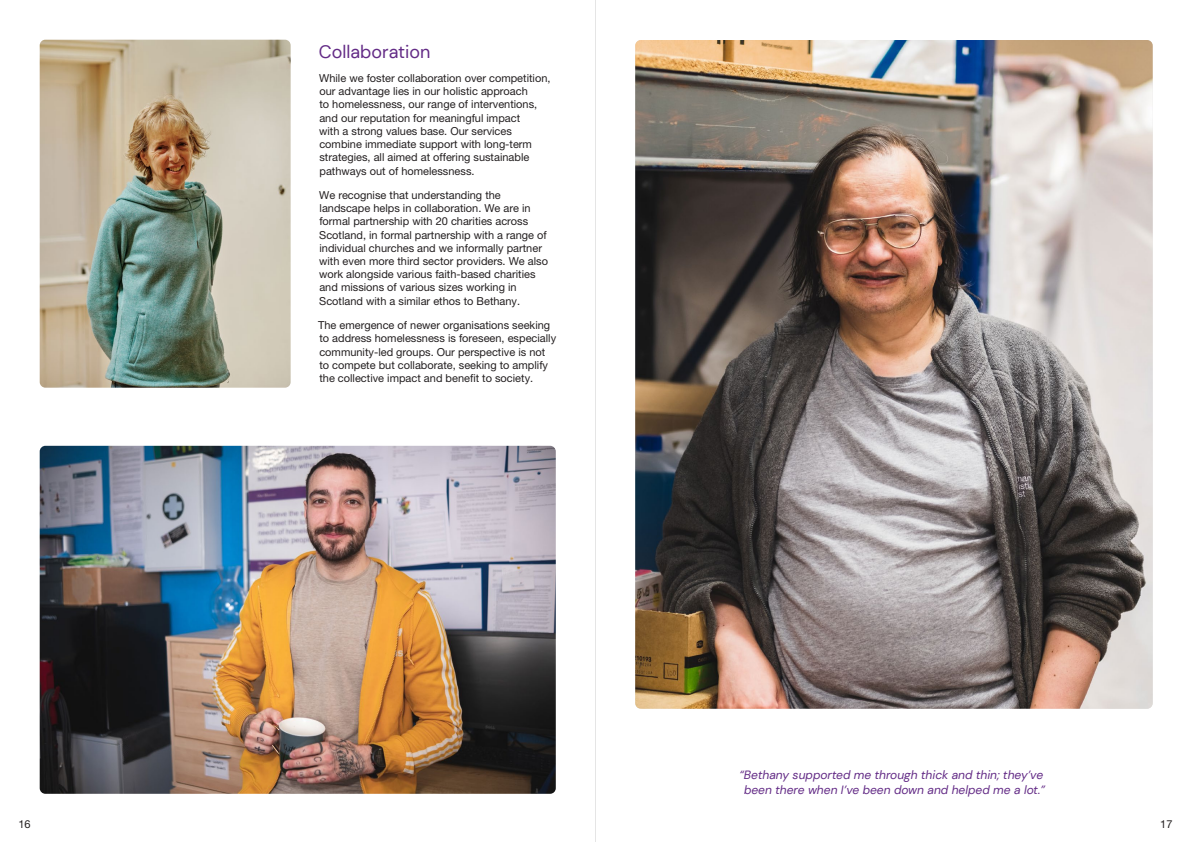
<style>
.page{position:relative;width:1191px;height:842px;background:#fff}
.page>*{position:absolute;margin:0;border:0;box-sizing:border-box;transform-origin:0 0}
.Sub_Header{font:18px "DM Sans";color:#632b86}
.Pull_Quotes{font:italic 12px/14.4px "DM Sans";color:#632b86;text-align:center}
.Body_Regular{font:11px/13.2px "Helvetica Neue LT Pro";color:#231f20}
</style>
<div class="page">
<img style="left:40px;top:40px;width:251px;height:348px">
<img style="left:40px;top:446px;width:516px;height:348px">
<img style="left:635px;top:40px;width:517px;height:669px">
<hr style="left:595px;top:0;width:1px;height:842px;background:#e5e5e5">
<p class="Sub_Header" style="left:319px;top:40px;width:113px">Collaboration</p>
<p class="Body_Regular" style="left:319px;top:71px;width:233px">While we foster collaboration over competition, our advantage lies in our holistic approach<br>to homelessness, our range of interventions, and our reputation for meaningful impact<br>with a strong values base. Our services combine immediate support with long-term strategies, all aimed at offering sustainable pathways out of homelessness.</p>
<p class="Body_Regular" style="left:319px;top:188px;width:230px">We recognise that understanding the landscape helps in collaboration. We are in formal partnership with 20 charities across Scotland, in formal partnership with a range of individual churches and we informally partner with even more third sector providers. We also work alongside various faith-based charities and missions of various sizes working in Scotland with a similar ethos to Bethany.</p>
<p class="Body_Regular" style="left:318px;top:318px;width:240px">The emergence of newer organisations seeking to address homelessness is foreseen, especially community-led groups. Our perspective is not to compete but collaborate, seeking to amplify the collective impact and benefit to society.</p>
<p class="Pull_Quotes" style="left:739px;top:768px;width:307px">“Bethany supported me through thick and thin; they’ve been there when I’ve been down and helped me a lot.”</p>
<p class="Body_Regular" style="left:18px;top:817px;width:14px">16</p>
<p class="Body_Regular" style="left:1160px;top:817px;width:14px">17</p>
</div>
